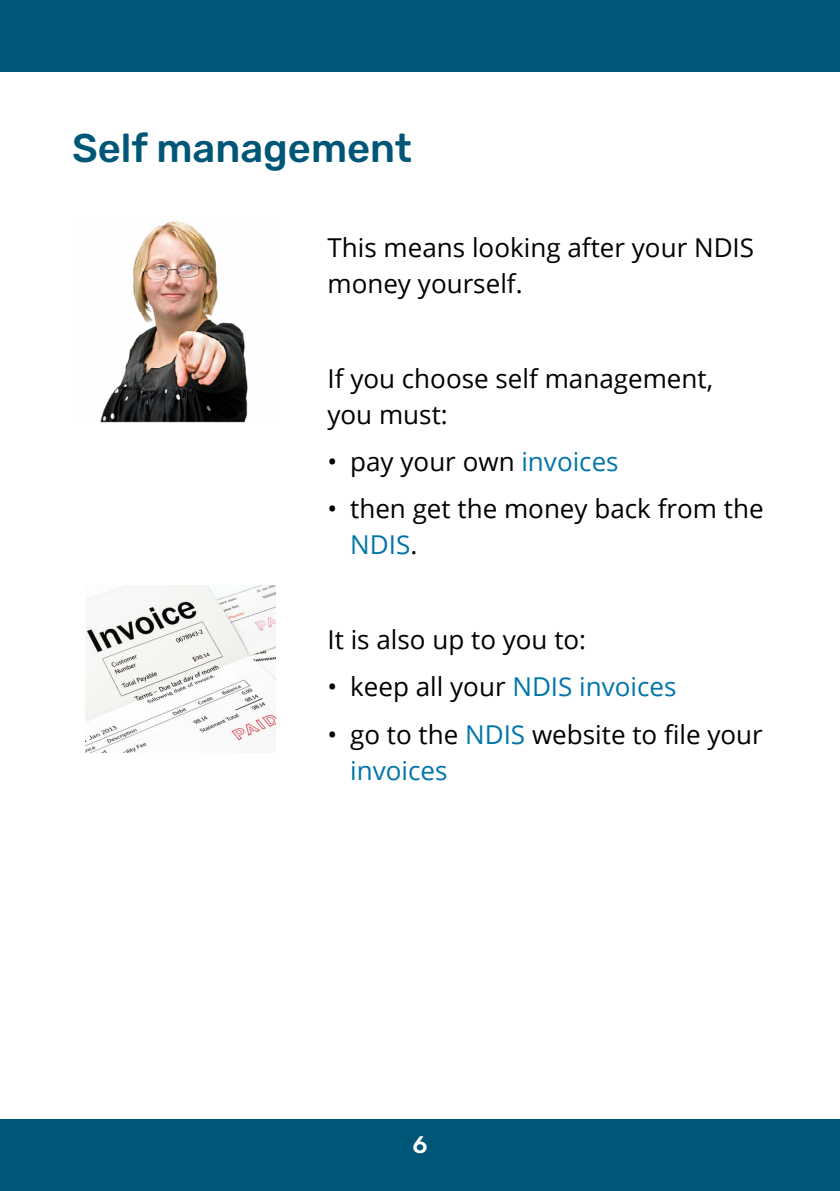
<style>
.page{position:relative;width:840px;height:1191px;background:#fff}
.page>*{position:absolute;margin:0;border:0;box-sizing:border-box;transform-origin:0 0}
.t1{font:500 40px "Rubik";color:#005677}
.Body{font:26px/36px "Open Sans";color:#000}
.t2{font:500 24px "Rubik";color:#fff}
.s1{color:#0075a9}
</style>
<div class="page">
<div style="left:0;top:0;width:839px;height:72px;background:#005677"></div>
<div style="left:0;top:1119px;width:839px;height:72px;background:#005677"></div>
<img style="left:100px;top:221px;width:148px;height:202px">
<img style="left:85px;top:585px;width:191px;height:167px">
<h1 class="t1" style="left:72px;top:126px;width:341px">Self management</h1>
<p class="Body" style="left:327px;top:229px;width:428px">This means looking after your NDIS money yourself.</p>
<p class="Body" style="left:327px;top:359px;width:387px">If you choose self management, you must:</p>
<p class="Body" style="left:327px;top:443px;width:292px">• pay your own <span class="s1">invoices</span></p>
<p class="Body" style="left:350px;top:490px;width:414px;text-indent:-23px">• then get the money back from the<br><span class="s1">NDIS</span>.</p>
<p class="Body" style="left:327px;top:621px;width:260px">It is also up to you to:</p>
<p class="Body" style="left:327px;top:668px;width:350px">• keep all your <span class="s1">NDIS invoices</span></p>
<p class="Body" style="left:350px;top:715px;width:414px;text-indent:-23px">• go to the <span class="s1">NDIS</span> website to file your <span class="s1">invoices</span></p>
<p class="t2" style="left:412px;top:1131px;width:17px">6</p>
</div>
